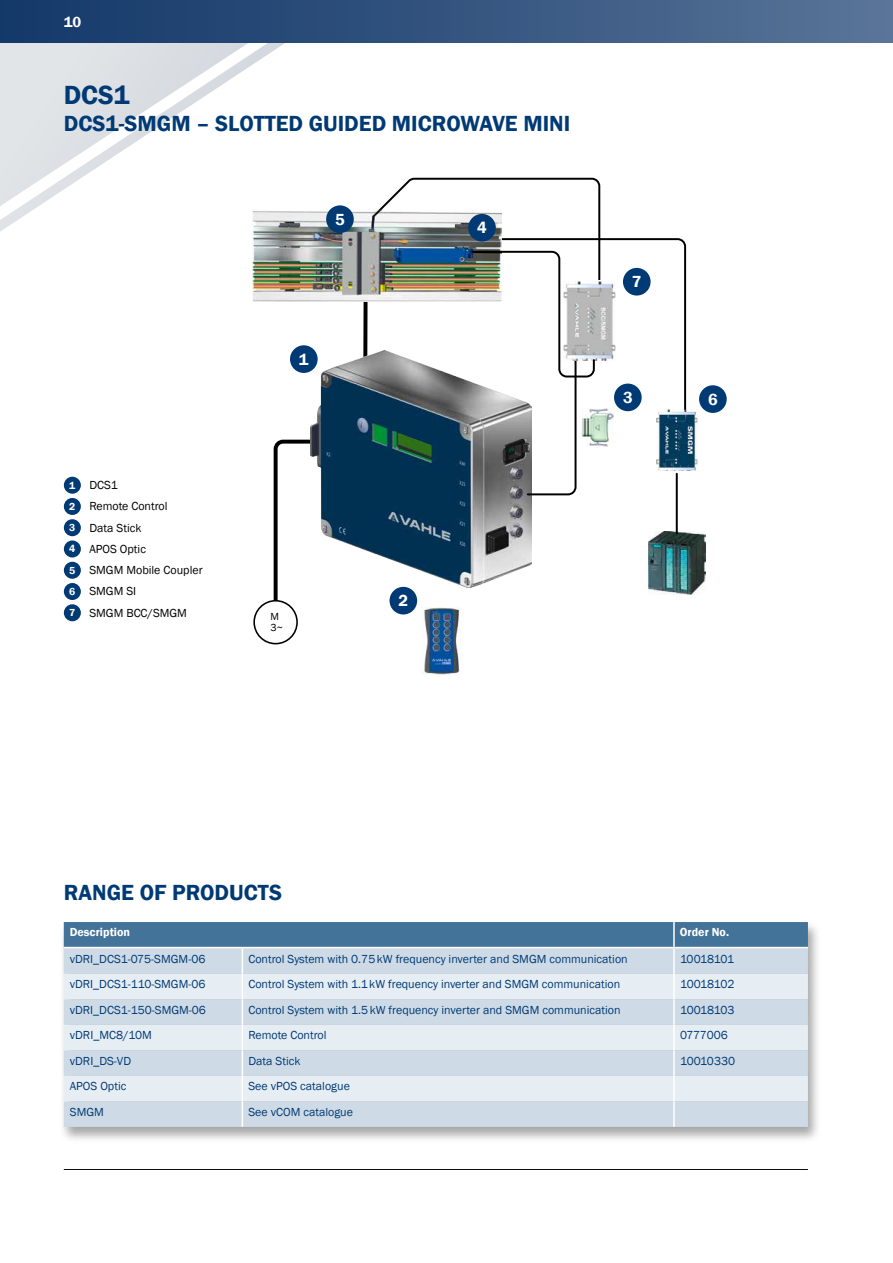
<style>
.page{position:relative;width:893px;height:1263px;background:#fff}
.page>*{position:absolute;margin:0;border:0;box-sizing:border-box;transform-origin:0 0}
.t1{font:600 27px "Franklin Gothic";color:#003a74}
.t2{font:600 22.5px "Franklin Gothic";color:#003a74}
.t3{font:600 16.5px "Franklin Gothic";color:#fff}
.t4{font:600 15px "Franklin Gothic";color:#fff}
.t5{font:12px "Franklin Gothic";color:#003a74}
.t6{font:12px/21.3px "Franklin Gothic";color:#000}
.t7{font:12px "Franklin Gothic";letter-spacing:-.03em;color:#003a74}
.t8{font:600 12px "Franklin Gothic";color:#fff}
.t9{font:10.5px/10.5px "Franklin Gothic";color:#000}
.s1{font-weight:600;font-size:10.5px;color:#fff}
</style>
<div class="page">
<svg style="left:0;top:43px;width:331px;height:172px"></svg>
<div style="left:0;top:0;width:893px;height:43px;background:linear-gradient(to right,#123768,#587498)"></div>
<hr style="left:64px;top:1169px;width:744px;height:1px;background:#000">
<div style="left:59px;top:920px;width:762px;height:223px;background:#000;opacity:.35"></div>
<svg style="left:64px;top:922px;width:744px;height:205px;background:#c6d5e1"></svg>
<hr style="left:673px;top:1101px;width:2px;height:26px;background:#fff">
<div style="left:64px;top:477px;width:17px;height:17px;background:#003a74;border-radius:50%"></div>
<div style="left:64px;top:498px;width:17px;height:17px;background:#003a74;border-radius:50%"></div>
<div style="left:64px;top:519px;width:17px;height:17px;background:#003a74;border-radius:50%"></div>
<div style="left:64px;top:540px;width:17px;height:17px;background:#003a74;border-radius:50%"></div>
<div style="left:64px;top:562px;width:17px;height:17px;background:#003a74;border-radius:50%"></div>
<div style="left:64px;top:583px;width:17px;height:17px;background:#003a74;border-radius:50%"></div>
<div style="left:64px;top:604px;width:17px;height:17px;background:#003a74;border-radius:50%"></div>
<img style="left:687px;top:411px;width:10px;height:60px">
<img style="left:648px;top:531px;width:57px;height:63px">
<hr style="left:676px;top:474px;width:2px;height:59px;background:#000">
<div style="left:253px;top:600px;width:45px;height:44px;border:2px solid #000;border-radius:50%"></div>
<svg style="left:272px;top:438px;width:39px;height:167px"></svg>
<img style="left:421px;top:607px;width:39px;height:67px">
<img style="left:311px;top:352px;width:221px;height:236px">
<img style="left:253px;top:209px;width:108px;height:93px">
<svg style="left:361px;top:177px;width:326px;height:319px"></svg>
<div style="left:290px;top:345px;width:28px;height:28px;background:#003a74;border-radius:50%"></div>
<div style="left:389px;top:587px;width:28px;height:27px;background:#003a74;border-radius:50%"></div>
<div style="left:614px;top:384px;width:28px;height:27px;background:#003a74;border-radius:50%"></div>
<div style="left:699px;top:385px;width:28px;height:28px;background:#003a74;border-radius:50%"></div>
<div style="left:623px;top:268px;width:28px;height:28px;background:#003a74;border-radius:50%"></div>
<div style="left:468px;top:214px;width:28px;height:28px;background:#003a74;border-radius:50%"></div>
<div style="left:326px;top:205px;width:28px;height:28px;background:#003a74;border-radius:50%"></div>
<p class="t4" style="left:64px;top:12px;width:19px">10</p>
<h1 class="t1" style="left:64px;top:78px;width:67px">DCS1</h1>
<h2 class="t2" style="left:64px;top:110px;width:508px">DCS1-SMGM – SLOTTED GUIDED MICROWAVE MINI</h2>
<p class="t6" style="left:69px;top:475px;width:135px"><span class="s1">1</span> DCS1<br><span class="s1">2</span> Remote Control<br><span class="s1">3</span> Data Stick<br><span class="s1">4</span> APOS Optic<br><span class="s1">5</span> SMGM Mobile Coupler<br><span class="s1">6</span> SMGM SI<br><span class="s1">7</span> SMGM BCC/SMGM</p>
<h3 class="t3" style="left:335px;top:209px;width:11px">5</h3>
<h3 class="t3" style="left:299px;top:349px;width:11px">1</h3>
<p class="t9" style="left:271px;top:611px;width:14px">M<br>3~</p>
<h3 class="t3" style="left:398px;top:590px;width:11px">2</h3>
<h3 class="t3" style="left:477px;top:218px;width:11px">4</h3>
<h2 class="t2" style="left:64px;top:879px;width:220px">RANGE OF PRODUCTS</h2>
<h3 class="t3" style="left:632px;top:272px;width:11px">7</h3>
<h3 class="t3" style="left:623px;top:387px;width:11px">3</h3>
<h3 class="t3" style="left:708px;top:389px;width:11px">6</h3>
<p class="t8" style="left:70px;top:925px;width:62px">Description</p>
<p class="t8" style="left:680px;top:925px;width:51px">Order No.</p>
<p class="t5" style="left:70px;top:951px;width:137px">vDRI_DCS1-075-SMGM-06</p>
<p class="t5" style="left:248px;top:951px;width:381px">Control System with 0.75kW frequency inverter and SMGM communication</p>
<p class="t7" style="left:680px;top:951px;width:56px">10018101</p>
<p class="t5" style="left:70px;top:977px;width:137px">vDRI_DCS1-110-SMGM-06</p>
<p class="t5" style="left:248px;top:977px;width:373px">Control System with 1.1kW frequency inverter and SMGM communication</p>
<p class="t7" style="left:680px;top:977px;width:56px">10018102</p>
<p class="t5" style="left:70px;top:1002px;width:138px">vDRI_DCS1-150-SMGM-06</p>
<p class="t5" style="left:248px;top:1002px;width:374px">Control System with 1.5kW frequency inverter and SMGM communication</p>
<p class="t7" style="left:680px;top:1002px;width:56px">10018103</p>
<p class="t5" style="left:70px;top:1028px;width:84px">vDRI_MC8/10M</p>
<p class="t5" style="left:248px;top:1028px;width:80px">Remote Control</p>
<p class="t5" style="left:680px;top:1028px;width:49px">0777006</p>
<p class="t5" style="left:70px;top:1053px;width:63px">vDRI_DS-VD</p>
<p class="t5" style="left:248px;top:1053px;width:54px">Data Stick</p>
<p class="t5" style="left:680px;top:1053px;width:57px">10010330</p>
<p class="t5" style="left:70px;top:1079px;width:58px">APOS Optic</p>
<p class="t5" style="left:248px;top:1079px;width:103px">See vPOS catalogue</p>
<p class="t5" style="left:70px;top:1104px;width:36px">SMGM</p>
<p class="t5" style="left:248px;top:1104px;width:106px">See vCOM catalogue</p>
</div>
